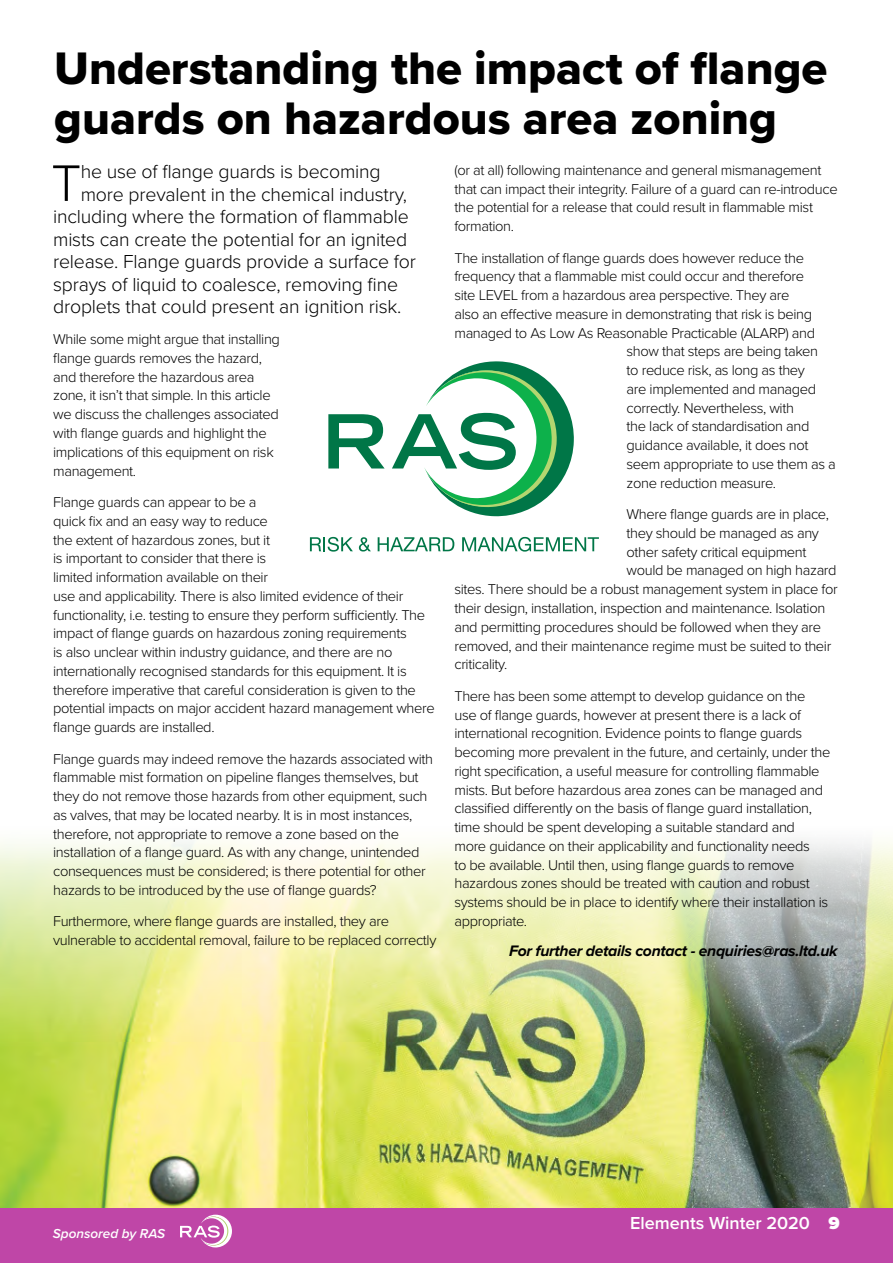
<style>
.page{position:relative;width:893px;height:1263px;background:#fff}
.page>*{position:absolute;margin:0;border:0;box-sizing:border-box;transform-origin:0 0}
.t1{font:300 53.25px "Proxima Nova";color:#000}
.t2{font:47.25px/49.5px "Proxima Nova Extrabld";color:#000}
.t3{font:300 19.5px "Proxima Nova";letter-spacing:-.01em;color:#000}
.t4{font:600 18px "Proxima Nova";color:#fff}
.t5{font:italic 700 15.75px "Proxima Nova";letter-spacing:-.02em;color:#000}
.t6{font:300 14.7px/18.8px "Proxima Nova";letter-spacing:-.025em;color:#000}
.t7{font:italic 600 13.5px "Proxima Nova";color:#fff}
.s1{font-weight:900}
</style>
<div class="page">
<div style="left:0;top:1208px;width:893px;height:55px;background:#bf46a7"></div>
<img style="left:0;top:839px;width:893px;height:369px">
<svg style="left:180px;top:1214px;width:52px;height:34px"></svg>
<svg style="left:328px;top:414px;width:56px;height:54px"></svg>
<svg style="left:392px;top:361px;width:182px;height:156px"></svg>
<svg style="left:310px;top:537px;width:43px;height:15px"></svg>
<svg style="left:359px;top:537px;width:12px;height:14px"></svg>
<svg style="left:378px;top:537px;width:76px;height:14px"></svg>
<svg style="left:462px;top:537px;width:137px;height:15px"></svg>
<h2 class="t2" style="left:54px;top:43px;width:775px">Understanding the impact of flange guards on hazardous area zoning</h2>
<h1 class="t1" style="left:51px;top:143px;width:32px">T</h1>
<h3 class="t3" style="left:81px;top:157px;width:301px">he use of flange guards is becoming</h3>
<p class="t6" style="left:454px;top:160px;width:385px">(or at all) following maintenance and general mismanagement that can impact their integrity. Failure of a guard can re-introduce the potential for a release that could result in flammable mist formation.</p>
<p class="t6" style="left:454px;top:247px;width:351px">The installation of flange guards does however reduce the</p>
<p class="t6" style="left:454px;top:266px;width:351px">frequency that a flammable mist could occur and therefore</p>
<p class="t6" style="left:454px;top:285px;width:337px">site LEVEL from a hazardous area perspective. They are</p>
<p class="t6" style="left:454px;top:304px;width:359px">also an effective measure in demonstrating that risk is being</p>
<p class="t6" style="left:454px;top:323px;width:362px">managed to As Low As Reasonable Practicable (ALARP) and</p>
<p class="t6" style="left:627px;top:341px;width:193px">show that steps are being taken</p>
<p class="t6" style="left:627px;top:360px;width:180px">to reduce risk, as long as they</p>
<p class="t6" style="left:627px;top:379px;width:191px">are implemented and managed</p>
<p class="t6" style="left:627px;top:398px;width:169px">correctly. Nevertheless, with</p>
<p class="t6" style="left:627px;top:416px;width:184px">the lack of standardisation and</p>
<p class="t6" style="left:627px;top:435px;width:183px">guidance available, it does not</p>
<p class="t6" style="left:627px;top:454px;width:211px">seem appropriate to use them as a</p>
<p class="t6" style="left:627px;top:473px;width:151px">zone reduction measure.</p>
<p class="t6" style="left:627px;top:504px;width:204px">Where flange guards are in place,</p>
<p class="t6" style="left:627px;top:523px;width:194px">they should be managed as any</p>
<p class="t6" style="left:627px;top:542px;width:181px">other safety critical equipment</p>
<p class="t6" style="left:627px;top:560px;width:212px">would be managed on high hazard</p>
<p class="t6" style="left:454px;top:579px;width:385px">sites. There should be a robust management system in place for</p>
<p class="t6" style="left:454px;top:598px;width:372px">their design, installation, inspection and maintenance. Isolation</p>
<p class="t6" style="left:454px;top:617px;width:368px">and permitting procedures should be followed when they are</p>
<p class="t6" style="left:454px;top:635px;width:378px">removed, and their maintenance regime must be suited to their</p>
<p class="t6" style="left:454px;top:654px;width:54px">criticality.</p>
<p class="t6" style="left:454px;top:686px;width:377px">There has been some attempt to develop guidance on the use of flange guards, however at present there is a lack of international recognition. Evidence points to flange guards becoming more prevalent in the future, and certainly, under the right specification, a useful measure for controlling flammable mists. But before hazardous area zones can be managed and classified differently on the basis of flange guard installation, time should be spent developing a suitable standard and more guidance on their applicability and functionality needs<br>to be available. Until then, using flange guards to remove hazardous zones should be treated with caution and robust systems should be in place to identify where their installation is appropriate.</p>
<p class="t5" style="left:509px;top:939px;width:330px">For further details contact - enquiries@ras.ltd.uk</p>
<h3 class="t3" style="left:81px;top:180px;width:328px">more prevalent in the chemical industry,</h3>
<h3 class="t3" style="left:53px;top:202px;width:357px">including where the formation of flammable</h3>
<h3 class="t3" style="left:53px;top:225px;width:356px">mists can create the potential for an ignited</h3>
<h3 class="t3" style="left:53px;top:247px;width:364px">release. Flange guards provide a surface for</h3>
<h3 class="t3" style="left:53px;top:270px;width:346px">sprays of liquid to coalesce, removing fine</h3>
<h3 class="t3" style="left:53px;top:292px;width:350px">droplets that could present an ignition risk.</h3>
<p class="t6" style="left:53px;top:329px;width:228px">While some might argue that installing flange guards removes the hazard, and therefore the hazardous area zone, it isn’t that simple. In this article we discuss the challenges associated with flange guards and highlight the implications of this equipment on risk management.</p>
<p class="t6" style="left:53px;top:492px;width:383px">Flange guards can appear to be a<br>quick fix and an easy way to reduce<br>the extent of hazardous zones, but it<br>is important to consider that there is<br>limited information available on their<br>use and applicability. There is also limited evidence of their functionality, i.e. testing to ensure they perform sufficiently. The impact of flange guards on hazardous zoning requirements<br>is also unclear within industry guidance, and there are no internationally recognised standards for this equipment. It is therefore imperative that careful consideration is given to the potential impacts on major accident hazard management where flange guards are installed.</p>
<p class="t6" style="left:53px;top:748px;width:381px">Flange guards may indeed remove the hazards associated with flammable mist formation on pipeline flanges themselves, but they do not remove those hazards from other equipment, such as valves, that may be located nearby. It is in most instances, therefore, not appropriate to remove a zone based on the installation of a flange guard. As with any change, unintended consequences must be considered; is there potential for other hazards to be introduced by the use of flange guards?</p>
<p class="t6" style="left:53px;top:911px;width:385px">Furthermore, where flange guards are installed, they are vulnerable to accidental removal, failure to be replaced correctly</p>
<p class="t7" style="left:53px;top:1223px;width:114px">Sponsored by RAS</p>
<p class="t4" style="left:630px;top:1210px;width:211px">Elements Winter 2020 <span class="s1">9</span></p>
</div>
